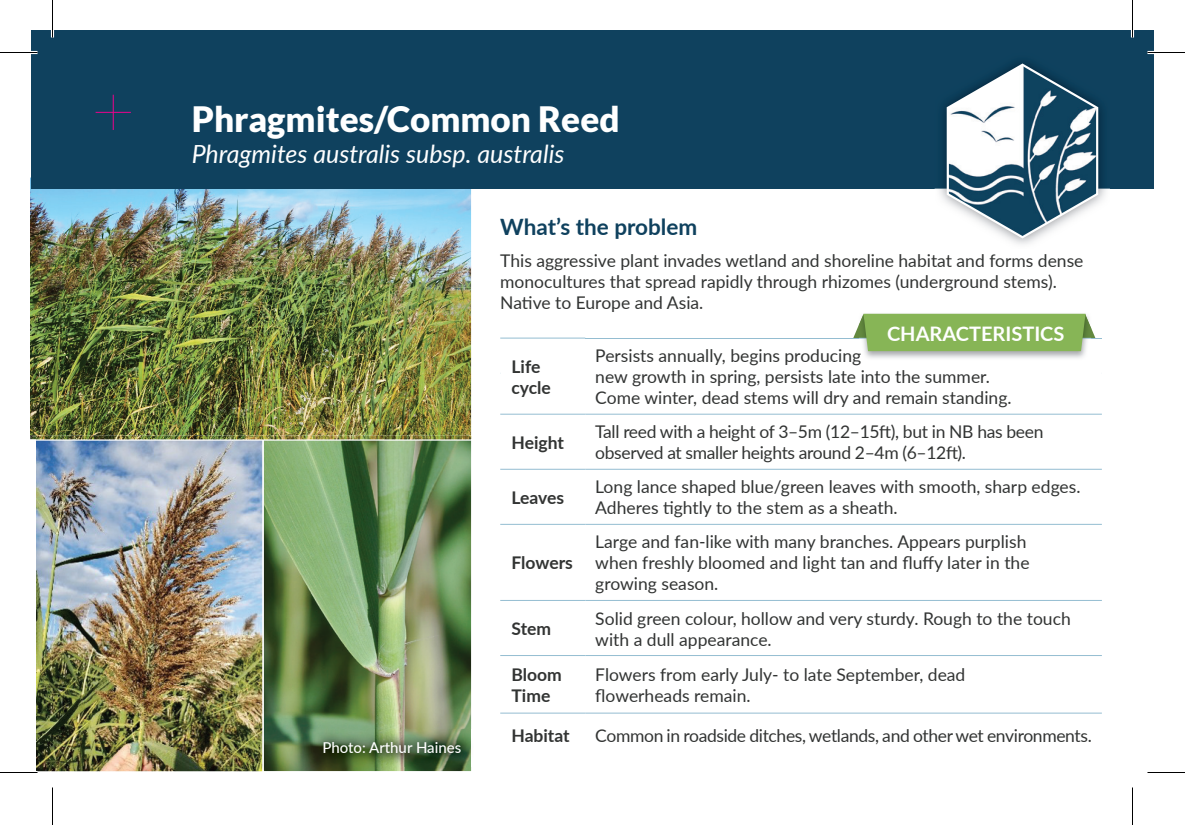
<style>
.page{position:relative;width:1185px;height:825px;background:#fff}
.page>*{position:absolute;margin:0;border:0;box-sizing:border-box;transform-origin:0 0}
.t1{font:900 35px "Lato";color:#fff}
.t2{font:italic 25px "Lato";color:#fff}
.t3{font:700 22.5px "Lato";color:#0f415e}
.t4{font:700 20px "Lato";color:#fff}
.t5{font:17.5px/21px "Lato";color:#323433}
.t6{font:17.5px/21px "Lato";letter-spacing:-.02em;color:#323433}
.t7{font:700 17.5px/21px "Lato";color:#323433}
.t8{font:500 15px "Lato";color:#fff}
</style>
<div class="page">
<svg style="left:500px;top:360px;width:602px;height:353px"></svg>
<hr style="left:500px;top:414px;width:85px;height:1px;background:#94bdd1">
<hr style="left:585px;top:414px;width:517px;height:1px;background:#94bdd1">
<hr style="left:500px;top:469px;width:85px;height:1px;background:#94bdd1">
<hr style="left:585px;top:469px;width:517px;height:1px;background:#94bdd1">
<hr style="left:500px;top:524px;width:85px;height:1px;background:#94bdd1">
<hr style="left:585px;top:524px;width:517px;height:1px;background:#94bdd1">
<hr style="left:500px;top:600px;width:85px;height:1px;background:#94bdd1">
<hr style="left:585px;top:600px;width:517px;height:1px;background:#94bdd1">
<hr style="left:500px;top:655px;width:85px;height:1px;background:#94bdd1">
<hr style="left:585px;top:655px;width:517px;height:1px;background:#94bdd1">
<hr style="left:500px;top:713px;width:85px;height:1px;background:#94bdd1">
<hr style="left:585px;top:713px;width:517px;height:1px;background:#94bdd1">
<hr style="left:500px;top:338px;width:85px;height:1px;background:#94bdd1">
<hr style="left:585px;top:338px;width:517px;height:1px;background:#94bdd1">
<img style="left:36px;top:441px;width:226px;height:331px">
<img style="left:262px;top:441px;width:210px;height:331px">
<img style="left:30px;top:177px;width:443px;height:264px">
<div style="left:31px;top:30px;width:1123px;height:158px;background:#0f415e"></div>
<img style="left:935px;top:106px;width:175px;height:138px">
<svg style="left:946px;top:62px;width:154px;height:178px"></svg>
<svg style="left:853px;top:313px;width:242px;height:46px;background:#9bbe77"></svg>
<img style="left:310px;top:729px;width:162px;height:37px">
<hr style="left:113px;top:95px;width:1px;height:35px;background:#ed028c">
<hr style="left:96px;top:112px;width:35px;height:1px;background:#ed028c">
<hr style="left:0;top:51px;width:38px;height:3px;background:#fff">
<hr style="left:1148px;top:51px;width:37px;height:3px;background:#fff">
<hr style="left:0;top:771px;width:38px;height:3px;background:#fff">
<hr style="left:51px;top:0;width:3px;height:38px;background:#fff">
<hr style="left:1131px;top:0;width:3px;height:38px;background:#fff">
<hr style="left:0;top:52px;width:38px;height:1px;background:#000">
<hr style="left:1148px;top:52px;width:37px;height:1px;background:#000">
<hr style="left:0;top:772px;width:38px;height:1px;background:#000">
<hr style="left:1148px;top:772px;width:37px;height:1px;background:#000">
<hr style="left:52px;top:0;width:1px;height:38px;background:#000">
<hr style="left:52px;top:788px;width:1px;height:37px;background:#000">
<hr style="left:1132px;top:0;width:1px;height:38px;background:#000">
<hr style="left:1132px;top:788px;width:1px;height:37px;background:#000">
<h1 class="t1" style="left:192px;top:99px;width:429px">Phragmites/Common Reed</h1>
<h2 class="t2" style="left:192px;top:136px;width:374px">Phragmites australis subsp. australis</h2>
<p class="t3" style="left:500px;top:210px;width:199px">What’s the problem</p>
<p class="t5" style="left:500px;top:249px;width:585px">This aggressive plant invades wetland and shoreline habitat and forms dense monocultures that spread rapidly through rhizomes (underground stems).<br>Native to Europe and Asia.</p>
<p class="t4" style="left:887px;top:319px;width:179px">CHARACTERISTICS</p>
<p class="t8" style="left:322px;top:737px;width:140px">Photo: Arthur Haines</p>
<p class="t7" style="left:512px;top:355px;width:41px">Life cycle</p>
<p class="t5" style="left:595px;top:345px;width:418px">Persists annually, begins producing<br>new growth in spring, persists late into the summer.<br>Come winter, dead stems will dry and remain standing.</p>
<p class="t7" style="left:512px;top:431px;width:54px">Height</p>
<p class="t6" style="left:595px;top:421px;width:450px">Tall reed with a height of 3–5m (12–15ft), but in NB has been observed at smaller heights around 2–4m (6–12ft).</p>
<p class="t7" style="left:512px;top:486px;width:54px">Leaves</p>
<p class="t5" style="left:595px;top:476px;width:487px">Long lance shaped blue/green leaves with smooth, sharp edges.<br>Adheres tightly to the stem as a sheath.</p>
<p class="t7" style="left:512px;top:552px;width:63px">Flowers</p>
<p class="t5" style="left:595px;top:531px;width:436px">Large and fan-like with many branches. Appears purplish when freshly bloomed and light tan and fluffy later in the growing season.</p>
<p class="t7" style="left:512px;top:617px;width:41px">Stem</p>
<p class="t5" style="left:595px;top:607px;width:477px">Solid green colour, hollow and very sturdy. Rough to the touch with a dull appearance.</p>
<p class="t7" style="left:512px;top:663px;width:52px">Bloom<br>Time</p>
<p class="t5" style="left:595px;top:663px;width:372px">Flowers from early July- to late September, dead flowerheads remain.</p>
<p class="t7" style="left:512px;top:725px;width:60px">Habitat</p>
<p class="t6" style="left:595px;top:725px;width:498px">Common in roadside ditches, wetlands, and other wet environments.</p>
</div>
